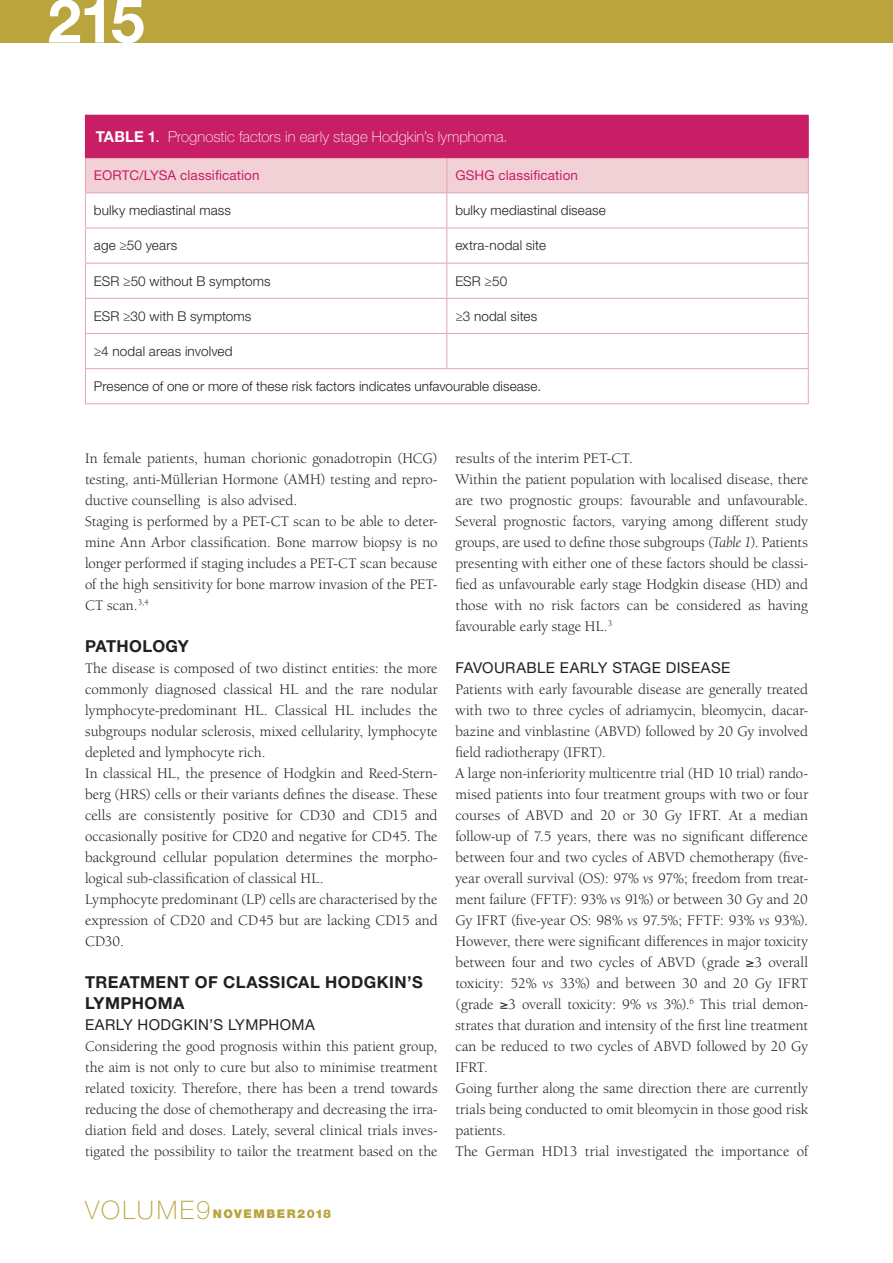
<style>
.page{position:relative;width:893px;height:1263px;background:#fff}
.page>*{position:absolute;margin:0;border:0;box-sizing:border-box;transform-origin:0 0}
.t1{font:700 60.75px "Helvetica Neue LT Std";color:#fff}
.KOPJE_2017{font:700 16.5px/21px "Helvetica Neue LT Std";letter-spacing:.025em;color:#231f20}
.BODY_2017{font:15px/21px "Berkeley Oldstyle IT Cby BT";letter-spacing:.005em;color:#231f20;text-align:justify}
.t2{font:100 15px "Helvetica Neue LT Std";letter-spacing:.005em;color:#fff}
.SUBKOP_2017{font:15px "Helvetica Neue LT Std";letter-spacing:.025em;color:#231f20}
.t3{font:300 13.5px "Helvetica Neue LT Std";letter-spacing:.01em;color:#231f20}
.t4{font:13.5px "Helvetica Neue LT Std";letter-spacing:.01em;color:#c71e66}
.t5{font:900 12px "Helvetica Neue LT Std";letter-spacing:.125em;color:#b9a43e}
.s1{font-weight:700}
.s2{font-weight:400}
.s3{font-weight:100;font-size:25.5px}
.s4{font-style:italic}
</style>
<div class="page">
<div style="left:0;top:0;width:893px;height:43px;background:#b9a43e"></div>
<div style="left:85px;top:115px;width:723px;height:43px;background:#c71e66"></div>
<div style="left:86px;top:158px;width:722px;height:34px;background:#f1d1d5"></div>
<hr style="left:85px;top:158px;width:1px;height:34px;background:#e5a6b2">
<hr style="left:446px;top:158px;width:1px;height:34px;background:#e5a6b2">
<hr style="left:808px;top:158px;width:1px;height:34px;background:#e5a6b2">
<hr style="left:85px;top:192px;width:362px;height:1px;background:#e5a6b2">
<hr style="left:447px;top:192px;width:362px;height:1px;background:#e5a6b2">
<hr style="left:85px;top:228px;width:362px;height:1px;background:#e5a6b2">
<hr style="left:447px;top:228px;width:362px;height:1px;background:#e5a6b2">
<hr style="left:85px;top:263px;width:362px;height:1px;background:#e5a6b2">
<hr style="left:447px;top:263px;width:362px;height:1px;background:#e5a6b2">
<hr style="left:85px;top:298px;width:362px;height:1px;background:#e5a6b2">
<hr style="left:447px;top:298px;width:362px;height:1px;background:#e5a6b2">
<hr style="left:85px;top:333px;width:362px;height:1px;background:#e5a6b2">
<hr style="left:447px;top:333px;width:362px;height:1px;background:#e5a6b2">
<hr style="left:85px;top:368px;width:362px;height:1px;background:#e5a6b2">
<hr style="left:447px;top:368px;width:362px;height:1px;background:#e5a6b2">
<hr style="left:85px;top:403px;width:362px;height:1px;background:#e5a6b2">
<hr style="left:447px;top:403px;width:362px;height:1px;background:#e5a6b2">
<hr style="left:85px;top:193px;width:1px;height:35px;background:#e5a6b2">
<hr style="left:446px;top:193px;width:1px;height:35px;background:#e5a6b2">
<hr style="left:808px;top:193px;width:1px;height:35px;background:#e5a6b2">
<hr style="left:85px;top:228px;width:1px;height:35px;background:#e5a6b2">
<hr style="left:446px;top:228px;width:1px;height:35px;background:#e5a6b2">
<hr style="left:808px;top:228px;width:1px;height:35px;background:#e5a6b2">
<hr style="left:85px;top:264px;width:1px;height:34px;background:#e5a6b2">
<hr style="left:446px;top:264px;width:1px;height:34px;background:#e5a6b2">
<hr style="left:808px;top:264px;width:1px;height:34px;background:#e5a6b2">
<hr style="left:85px;top:299px;width:1px;height:34px;background:#e5a6b2">
<hr style="left:446px;top:299px;width:1px;height:34px;background:#e5a6b2">
<hr style="left:808px;top:299px;width:1px;height:34px;background:#e5a6b2">
<hr style="left:85px;top:334px;width:1px;height:34px;background:#e5a6b2">
<hr style="left:446px;top:334px;width:1px;height:34px;background:#e5a6b2">
<hr style="left:808px;top:334px;width:1px;height:34px;background:#e5a6b2">
<hr style="left:85px;top:369px;width:1px;height:34px;background:#e5a6b2">
<hr style="left:808px;top:369px;width:1px;height:34px;background:#e5a6b2">
<hr style="left:447px;top:115px;width:362px;height:1px;background:#c71e66">
<hr style="left:808px;top:116px;width:1px;height:41px;background:#c71e66">
<hr style="left:447px;top:157px;width:362px;height:1px;background:#c71e66">
<p class="t1" style="left:48px;top:-17px;width:99px">215</p>
<p class="t2" style="left:96px;top:128px;width:413px"><span class="s1">TABLE 1</span><span class="s2">.</span> Prognostic factors in early stage Hodgkin’s lymphoma.</p>
<p class="t4" style="left:94px;top:167px;width:167px">EORTC/LYSA classification</p>
<p class="t4" style="left:455px;top:167px;width:124px">GSHG classification</p>
<p class="t3" style="left:94px;top:202px;width:139px">bulky mediastinal mass</p>
<p class="t3" style="left:455px;top:202px;width:152px">bulky mediastinal disease</p>
<p class="t3" style="left:94px;top:237px;width:85px">age ≥50 years</p>
<p class="t3" style="left:455px;top:237px;width:92px">extra-nodal site</p>
<p class="t3" style="left:94px;top:272px;width:178px">ESR ≥50 without B symptoms</p>
<p class="t3" style="left:455px;top:272px;width:53px">ESR ≥50</p>
<p class="t3" style="left:94px;top:308px;width:159px">ESR ≥30 with B symptoms</p>
<p class="t3" style="left:455px;top:308px;width:83px">≥3 nodal sites</p>
<p class="t3" style="left:94px;top:343px;width:140px">≥4 nodal areas involved</p>
<p class="t3" style="left:94px;top:378px;width:449px">Presence of one or more of these risk factors indicates unfavourable disease.</p>
<p class="BODY_2017" style="left:85px;top:447px;width:354px">In female patients, human chorionic gonadotropin (HCG) testing, anti-Müllerian Hormone (AMH) testing and repro&shy;ductive counselling is also advised.</p>
<p class="BODY_2017" style="left:85px;top:510px;width:354px">Staging is performed by a PET-CT scan to be able to deter&shy;mine Ann Arbor classification. Bone marrow biopsy is no longer performed if staging includes a PET-CT scan because of the high sensitivity for bone marrow invasion of the PET-CT scan.<sup>3,4</sup></p>
<p class="KOPJE_2017" style="left:85px;top:635px;width:105px">PATHOLOGY</p>
<p class="BODY_2017" style="left:85px;top:657px;width:354px">The disease is composed of two distinct entities: the more commonly diagnosed classical HL and the rare nodular lymphocyte-predominant HL. Classical HL includes the subgroups nodular sclerosis, mixed cellularity, lymphocyte depleted and lymphocyte rich.</p>
<p class="BODY_2017" style="left:85px;top:762px;width:354px">In classical HL, the presence of Hodgkin and Reed-Stern&shy;berg (HRS) cells or their variants defines the disease. These cells are consistently positive for CD30 and CD15 and occasionally positive for CD20 and negative for CD45. The background cellular population determines the morpho&shy;logical sub-classification of classical HL.</p>
<p class="BODY_2017" style="left:85px;top:888px;width:354px">Lymphocyte predominant (LP) cells are characterised by the expression of CD20 and CD45 but are lacking CD15 and CD30.</p>
<p class="KOPJE_2017" style="left:85px;top:971px;width:339px">TREATMENT OF CLASSICAL HODGKIN’S<br>LYMPHOMA</p>
<p class="SUBKOP_2017" style="left:85px;top:1015px;width:231px">EARLY HODGKIN’S LYMPHOMA</p>
<p class="BODY_2017" style="left:85px;top:1035px;width:354px">Considering the good prognosis within this patient group, the aim is not only to cure but also to minimise treatment related toxicity. Therefore, there has been a trend towards reducing the dose of chemotherapy and decreasing the irra&shy;diation field and doses. Lately, several clinical trials inves&shy;tigated the possibility to tailor the treatment based on the</p>
<p class="t5" style="left:85px;top:1206px;width:248px"><span class="s3">VOLUME9</span>NOVEMBER2018</p>
<p class="BODY_2017" style="left:455px;top:447px;width:179px">results of the interim PET-CT.</p>
<p class="BODY_2017" style="left:455px;top:468px;width:354px">Within the patient population with localised disease, there are two prognostic groups: favourable and unfavourable.<br>Several prognostic factors, varying among different study groups, are used to define those subgroups (<span class="s4">Table 1</span>). Patients presenting with either one of these factors should be classi&shy;fied as unfavourable early stage Hodgkin disease (HD) and those with no risk factors can be considered as having favourable early stage HL.<sup>3</sup></p>
<p class="SUBKOP_2017" style="left:455px;top:658px;width:276px">FAVOURABLE EARLY STAGE DISEASE</p>
<p class="BODY_2017" style="left:455px;top:678px;width:354px">Patients with early favourable disease are generally treated with two to three cycles of adriamycin, bleomycin, dacar&shy;bazine and vinblastine (ABVD) followed by 20 Gy involved field radiotherapy (IFRT).</p>
<p class="BODY_2017" style="left:455px;top:762px;width:354px">A large non-inferiority multicentre trial (HD 10 trial) rando&shy;mised patients into four treatment groups with two or four courses of ABVD and 20 or 30 Gy IFRT. At a median follow-up of 7.5 years, there was no significant difference between four and two cycles of ABVD chemotherapy (five&shy;year overall survival (OS): 97% <span class="s4">vs</span> 97%; freedom from treat&shy;ment failure (FFTF): 93% <span class="s4">vs</span> 91%) or between 30 Gy and 20<br>Gy IFRT (five-year OS: 98% <span class="s4">vs</span> 97.5%; FFTF: 93% <span class="s4">vs</span> 93%).<br>However, there were significant differences in major toxicity between four and two cycles of ABVD (grade ≥3 overall toxicity: 52% <span class="s4">vs</span> 33%) and between 30 and 20 Gy IFRT (grade ≥3 overall toxicity: 9% <span class="s4">vs</span> 3%).<sup>6</sup> This trial demon&shy;strates that duration and intensity of the first line treatment can be reduced to two cycles of ABVD followed by 20 Gy IFRT.</p>
<p class="BODY_2017" style="left:455px;top:1077px;width:354px">Going further along the same direction there are currently trials being conducted to omit bleomycin in those good risk patients.</p>
<p class="BODY_2017" style="left:455px;top:1140px;width:354px">The German HD13 trial investigated the importance of</p>
</div>
